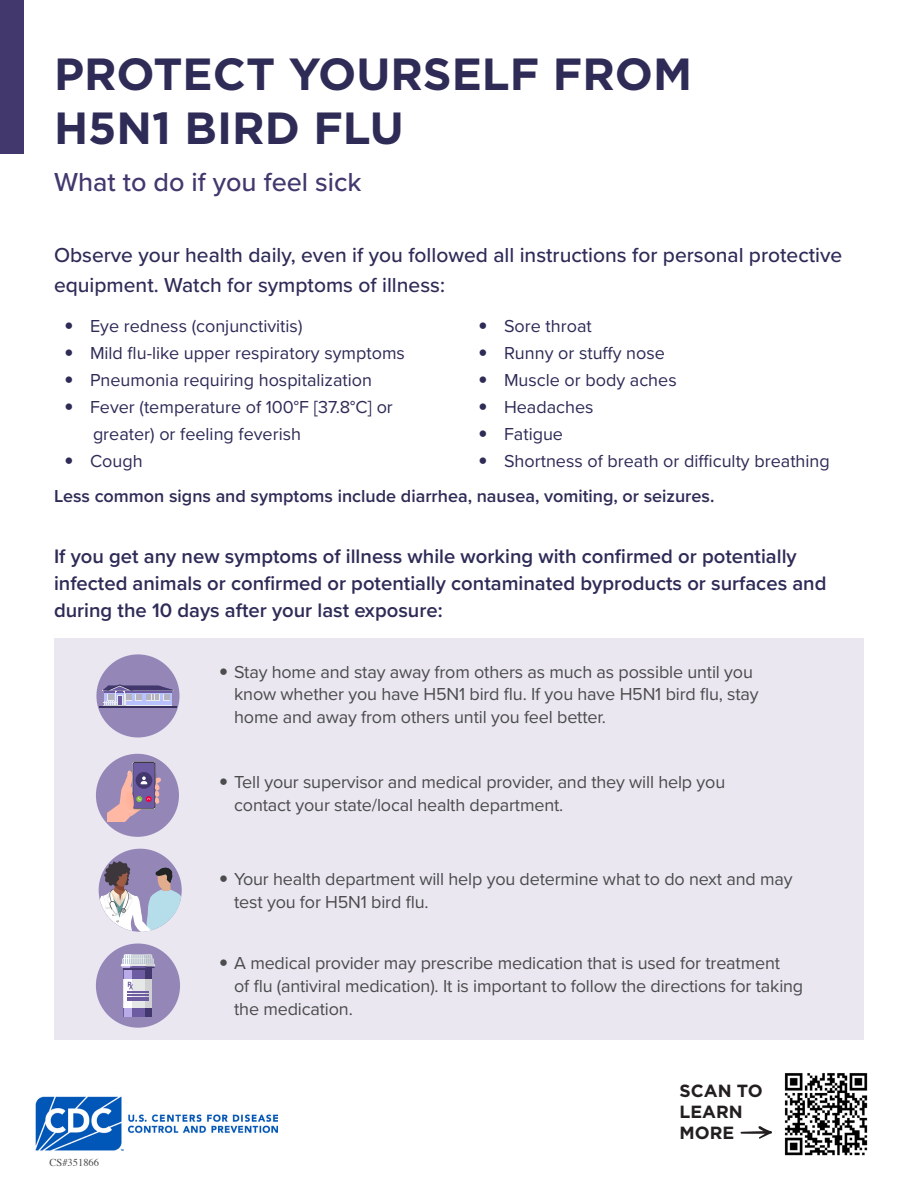
<style>
.page{position:relative;width:918px;height:1188px;background:#fff}
.page>*{position:absolute;margin:0;border:0;box-sizing:border-box;transform-origin:0 0}
.t1{font:700 45px/54px "Gotham";color:#2e2b57}
.t2{font:500 27px "Proxima Nova";color:#42386e}
.intro_14pt{font:500 21px/30px "Proxima Nova";color:#2e2b57}
.t3{font:600 20.25px/27px "Proxima Nova";color:#2e2b57}
.t4{font:18px/22.8px "Proxima Nova";letter-spacing:-.01em;color:#4b4c4d}
.t5{font:18px/27px "Proxima Nova";color:#2e2b57}
.Text{font:600 18px "Proxima Nova";color:#2e2b57}
.t6{font:700 17.55px/21.1px "Gotham";color:#231f20}
.t7{font:10.5px "Times";color:#4b4c4d}
.s1{font-family:"Avenir"}
</style>
<div class="page">
<div style="left:0;top:0;width:24px;height:154px;background:#42386e"></div>
<img style="left:35px;top:1096px;width:242px;height:55px">
<img style="left:784px;top:1073px;width:84px;height:83px">
<svg style="left:740px;top:1126px;width:32px;height:13px"></svg>
<div style="left:54px;top:638px;width:810px;height:402px;background:#eae7f1"></div>
<div style="left:96px;top:654px;width:84px;height:83px;background:#9487b8;border-radius:50%"></div>
<hr style="left:126px;top:705px;width:46px;height:2px;background:#ebebeb">
<hr style="left:104px;top:705px;width:22px;height:2px;background:#cfcfcf">
<hr style="left:99px;top:706px;width:78px;height:2px;background:#38305e">
<svg style="left:103px;top:684px;width:71px;height:21px"></svg>
<div style="left:96px;top:944px;width:84px;height:84px;background:#9487b8;border-radius:50%"></div>
<div style="left:124px;top:967px;width:28px;height:50px;background:#6e5ca3"></div>
<div style="left:145px;top:967px;width:7px;height:50px;background:#42386e"></div>
<div style="left:124px;top:967px;width:8px;height:50px;background:#b8abe8"></div>
<hr style="left:124px;top:967px;width:28px;height:3px;background:#42386e">
<svg style="left:121px;top:954px;width:34px;height:14px"></svg>
<div style="left:124px;top:979px;width:28px;height:28px;background:#e6e8e8"></div>
<div style="left:145px;top:979px;width:7px;height:28px;background:#d1d1d4"></div>
<div style="left:124px;top:979px;width:8px;height:28px;background:#fff"></div>
<svg style="left:127px;top:982px;width:22px;height:19px"></svg>
<div style="left:96px;top:754px;width:83px;height:83px;background:#9487b8;border-radius:50%"></div>
<img style="left:132px;top:762px;width:24px;height:8px">
<div style="left:133px;top:762px;width:22px;height:47px;background:#3d384c;border-radius:2px"></div>
<div style="left:133px;top:763px;width:22px;height:45px;background:#6e5ca3;border-radius:2px"></div>
<svg style="left:108px;top:770px;width:53px;height:51px"></svg>
<div style="left:99px;top:849px;width:83px;height:82px;background:#9487b8;border-radius:50%"></div>
<svg style="left:100px;top:861px;width:82px;height:71px"></svg>
<p class="t1" style="left:54px;top:47px;width:640px">PROTECT YOURSELF FROM<br>H5N1 BIRD FLU</p>
<p class="t2" style="left:54px;top:162px;width:309px">What to do if you feel sick</p>
<p class="intro_14pt" style="left:54px;top:239px;width:790px">Observe your health daily, even if you followed all instructions for personal protective equipment. Watch for symptoms of illness:</p>
<p class="t5" style="left:64px;top:312px;width:239px"><span class="s1">•</span> Eye redness (conjunctivitis)</p>
<p class="t5" style="left:64px;top:339px;width:342px"><span class="s1">•</span> Mild flu-like upper respiratory symptoms</p>
<p class="t5" style="left:64px;top:366px;width:309px"><span class="s1">•</span> Pneumonia requiring hospitalization</p>
<p class="t5" style="left:93px;top:393px;width:301px;text-indent:-28px"><span class="s1">•</span> Fever (temperature of 100°F [37.8°C] or greater) or feeling feverish</p>
<p class="t5" style="left:64px;top:447px;width:80px"><span class="s1">•</span> Cough</p>
<p class="t5" style="left:478px;top:312px;width:115px"><span class="s1">•</span> Sore throat</p>
<p class="t5" style="left:478px;top:339px;width:188px"><span class="s1">•</span> Runny or stuffy nose</p>
<p class="t5" style="left:478px;top:366px;width:200px"><span class="s1">•</span> Muscle or body aches</p>
<p class="t5" style="left:478px;top:393px;width:117px"><span class="s1">•</span> Headaches</p>
<p class="t5" style="left:478px;top:420px;width:86px"><span class="s1">•</span> Fatigue</p>
<p class="t5" style="left:478px;top:447px;width:353px"><span class="s1">•</span> Shortness of breath or difficulty breathing</p>
<p class="Text" style="left:54px;top:483px;width:662px">Less common signs and symptoms include diarrhea, nausea, vomiting, or seizures.</p>
<p class="t3" style="left:54px;top:542px;width:774px">If you get any new symptoms of illness while working with confirmed or potentially infected animals or confirmed or potentially contaminated byproducts or surfaces and during the 10 days after your last exposure:</p>
<p class="t4" style="left:234px;top:659px;width:526px;text-indent:-15px"><span class="s1">•</span> Stay home and stay away from others as much as possible until you know whether you have H5N1 bird flu. If you have H5N1 bird flu, stay home and away from others until you feel better.</p>
<p class="t4" style="left:234px;top:770px;width:493px;text-indent:-15px"><span class="s1">•</span> Tell your supervisor and medical provider, and they will help you contact your state/local health department.</p>
<p class="t4" style="left:234px;top:867px;width:560px;text-indent:-15px"><span class="s1">•</span> Your health department will help you determine what to do next and may test you for H5N1 bird flu.</p>
<p class="t4" style="left:234px;top:951px;width:571px;text-indent:-15px"><span class="s1">•</span> A medical provider may prescribe medication that is used for treatment<br>of flu (antiviral medication). It is important to follow the directions for taking the medication.</p>
<p class="t7" style="left:50px;top:1153px;width:51px">CS#351866</p>
<p class="t6" style="left:680px;top:1080px;width:85px">SCAN TO</p>
<p class="t6" style="left:680px;top:1101px;width:65px">LEARN<br>MORE</p>
</div>
